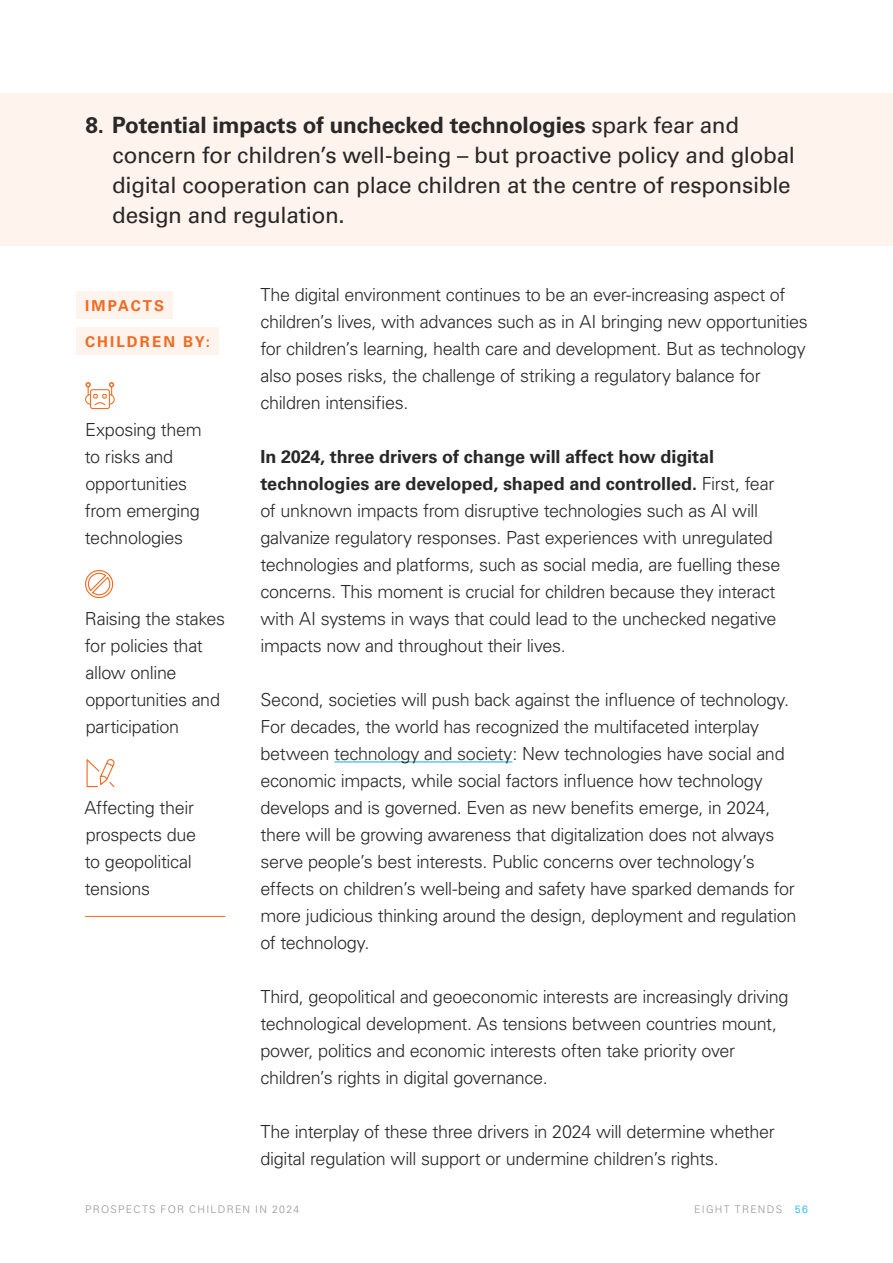
<style>
.page{position:relative;width:893px;height:1263px;background:#fff}
.page>*{position:absolute;margin:0;border:0;box-sizing:border-box;transform-origin:0 0}
.t1{font:22.5px/30px "Univers LT Pro 55 Roman";letter-spacing:-.015em;color:#292829}
.t2{font:700 22.5px "Univers LT Pro 65";letter-spacing:-.01em;color:#292829}
.t3{font:300 18px/27px "Univers LT Pro 45";letter-spacing:-.02em;color:#292829}
.t4{font:700 18px/27px "Univers LT Pro 65";letter-spacing:-.005em;color:#292829}
.t5{font:700 15px "Univers LT Pro 65";letter-spacing:.14em;color:#f26a21}
.t6{font:300 10.5px "Univers LT Pro 45";letter-spacing:.125em;color:#939598}
.t7{font:300 10.5px "Univers LT Pro 45";color:#00aeef}
.s1{font-family:"Univers LT Pro 55 Roman";font-weight:400}
.s2{font-family:"Univers LT Pro 45";font-weight:300}
</style>
<div class="page">
<hr style="left:334px;top:761px;width:178px;height:1px;background:#00aeef">
<hr style="left:85px;top:916px;width:141px;height:1px;background:#f36c21">
<div style="left:0;top:93px;width:893px;height:153px;background:#fef3ed"></div>
<div style="left:77px;top:291px;width:96px;height:28px;background:#fef3ed"></div>
<div style="left:77px;top:327px;width:142px;height:28px;background:#fef3ed"></div>
<svg style="left:85px;top:570px;width:29px;height:29px"></svg>
<svg style="left:86px;top:759px;width:29px;height:29px"></svg>
<svg style="left:85px;top:382px;width:30px;height:27px"></svg>
<p class="t2" style="left:85px;top:112px;width:655px">8. Potential impacts of unchecked technologies <span class="s1">spark fear and</span></p>
<p class="t1" style="left:112px;top:140px;width:684px">concern for children’s well-being – but proactive policy and global digital cooperation can place children at the centre of responsible design and regulation.</p>
<p class="t5" style="left:85px;top:296px;width:81px">IMPACTS</p>
<p class="t5" style="left:85px;top:332px;width:127px">CHILDREN BY:</p>
<p class="t3" style="left:85px;top:416px;width:118px">Exposing them to risks and opportunities from emerging technologies</p>
<p class="t3" style="left:85px;top:605px;width:142px">Raising the stakes for policies that allow online opportunities and participation</p>
<p class="t3" style="left:85px;top:794px;width:113px">Affecting their prospects due to geopolitical tensions</p>
<p class="t3" style="left:260px;top:281px;width:549px">The digital environment continues to be an ever-increasing aspect of children’s lives, with advances such as in AI bringing new opportunities for children’s learning, health care and development. But as technology also poses risks, the challenge of striking a regulatory balance for children intensifies.</p>
<p class="t4" style="left:260px;top:443px;width:515px">In 2024, three drivers of change will affect how digital technologies are developed, shaped and controlled. <span class="s2">First, fear</span></p>
<p class="t3" style="left:260px;top:497px;width:521px">of unknown impacts from disruptive technologies such as AI will galvanize regulatory responses. Past experiences with unregulated technologies and platforms, such as social media, are fuelling these concerns. This moment is crucial for children because they interact with AI systems in ways that could lead to the unchecked negative impacts now and throughout their lives.</p>
<p class="t3" style="left:260px;top:686px;width:537px">Second, societies will push back against the influence of technology.<br>For decades, the world has recognized the multifaceted interplay between technology and society: N ew technologies have social and economic impacts, while social factors influence how technology develops and is governed. Even as new benefits emerge, in 2024, there will be growing awareness that digitalization does not always serve people’s best interests. Public concerns over technology’s effects on children’s well-being and safety have sparked demands for more judicious thinking around the design, deployment and regulation of technology.</p>
<p class="t3" style="left:260px;top:983px;width:529px">Third, geopolitical and geoeconomic interests are increasingly driving technological development. As tensions between countries mount, power, politics and economic interests often take priority over children’s rights in digital governance.</p>
<p class="t3" style="left:260px;top:1118px;width:516px">The interplay of these three drivers in 2024 will determine whether digital regulation will support or undermine children’s rights.</p>
<p class="t6" style="left:85px;top:1203px;width:216px">PROSPECTS FOR CHILDREN IN 2024</p>
<p class="t6" style="left:694px;top:1203px;width:86px">Eig ht trends</p>
<p class="t7" style="left:795px;top:1203px;width:15px">56</p>
</div>
